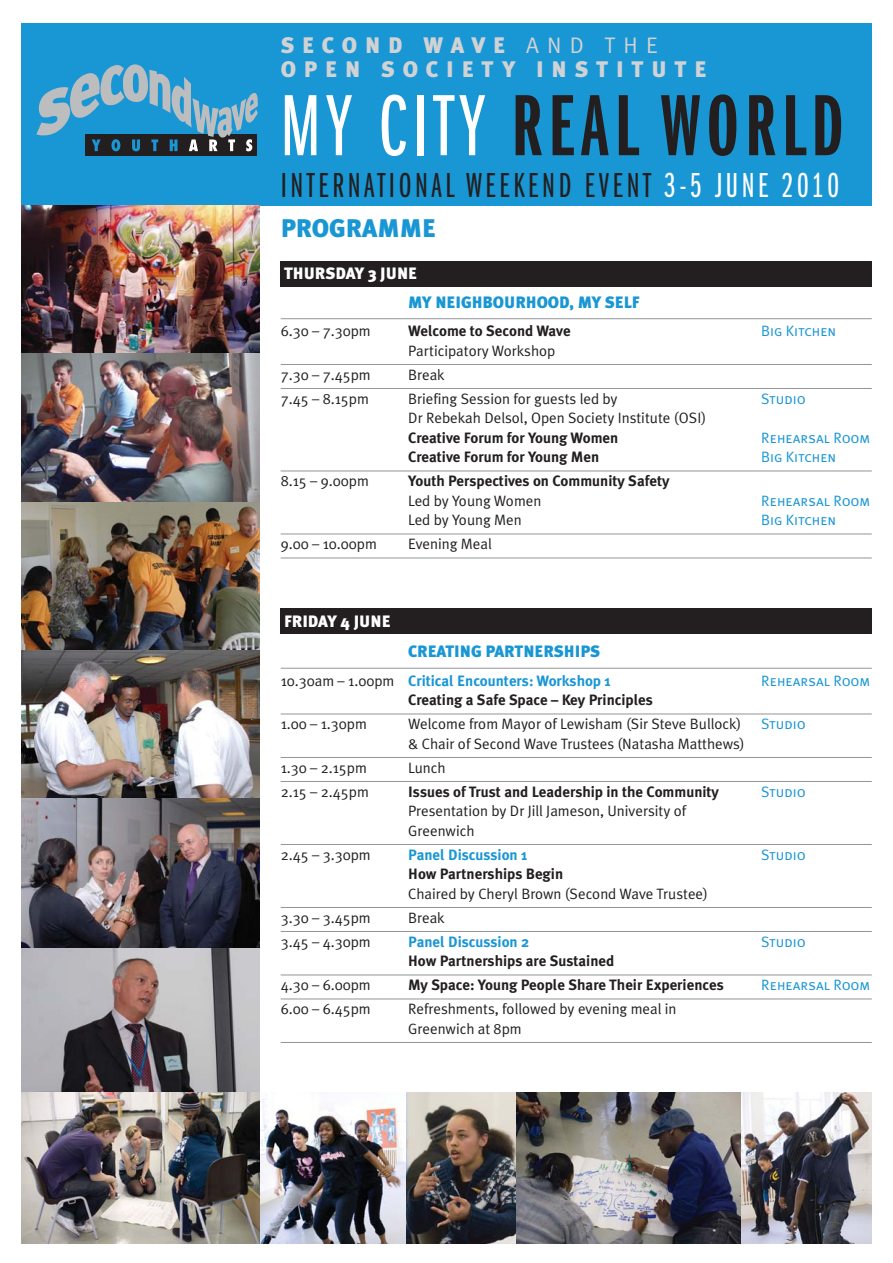
<style>
.page{position:relative;width:893px;height:1263px;background:#fff}
.page>*{position:absolute;margin:0;border:0;box-sizing:border-box;transform-origin:0 0}
.t1{font:90px "Franklin Gothic Demi X Cmpr";letter-spacing:.07em;color:#231f20}
.t2{font:36px "Franklin Gothic Book X Cmpr";letter-spacing:.1em;color:#231f20}
.t3{font:900 25.5px "Meta Plus";color:#1996d4}
.t4{font:900 22.5px/24px "Meta Plus";letter-spacing:.35em;color:#d1d2d4}
.t5{font:900 16.5px "Meta Plus";color:#1996d4}
.t6{font:900 16.5px "Meta Plus";color:#fff}
.t7{font:15px/19.5px "Meta Plus Normal";color:#231f20}
.t8{font:700 15px "Meta Plus";color:#231f20}
.t9{font:15px "Meta Plus Normal Caps";color:#1996d4}
.t10{font:700 15px "Meta Plus";color:#1996d4}
.s1{font-family:"Meta Plus Normal";font-weight:400}
.s2{font-family:"Franklin Gothic Book X Cmpr";color:#fff}
.s3{color:#fff}
.s4{font-family:"Meta Plus Normal";font-weight:400;color:#231f20}
</style>
<div class="page">
<div style="left:21px;top:23px;width:851px;height:183px;background:#1996d4"></div>
<div style="left:281px;top:261px;width:591px;height:25px;background:#231f20"></div>
<div style="left:281px;top:608px;width:591px;height:26px;background:#231f20"></div>
<hr style="left:281px;top:318px;width:591px;height:1px;background:#939598">
<hr style="left:281px;top:364px;width:591px;height:1px;background:#939598">
<hr style="left:281px;top:388px;width:591px;height:1px;background:#939598">
<hr style="left:281px;top:471px;width:591px;height:1px;background:#939598">
<hr style="left:281px;top:534px;width:591px;height:1px;background:#939598">
<hr style="left:281px;top:558px;width:591px;height:1px;background:#939598">
<hr style="left:281px;top:668px;width:591px;height:1px;background:#939598">
<hr style="left:281px;top:714px;width:591px;height:1px;background:#939598">
<hr style="left:281px;top:757px;width:591px;height:1px;background:#939598">
<hr style="left:281px;top:781px;width:591px;height:1px;background:#939598">
<hr style="left:281px;top:844px;width:591px;height:1px;background:#939598">
<hr style="left:281px;top:907px;width:591px;height:1px;background:#939598">
<hr style="left:281px;top:931px;width:591px;height:1px;background:#939598">
<hr style="left:281px;top:975px;width:591px;height:1px;background:#939598">
<hr style="left:281px;top:999px;width:591px;height:1px;background:#939598">
<hr style="left:281px;top:1042px;width:591px;height:1px;background:#939598">
<img style="left:21px;top:948px;width:238px;height:144px">
<img style="left:406px;top:1092px;width:111px;height:151px">
<img style="left:741px;top:1092px;width:131px;height:151px">
<img style="left:259px;top:1092px;width:147px;height:151px">
<img style="left:21px;top:1092px;width:238px;height:151px">
<img style="left:517px;top:1092px;width:224px;height:151px">
<img style="left:21px;top:206px;width:238px;height:147px">
<img style="left:21px;top:502px;width:238px;height:149px">
<img style="left:21px;top:353px;width:238px;height:149px">
<img style="left:21px;top:651px;width:238px;height:148px">
<img style="left:21px;top:799px;width:238px;height:149px">
<div style="left:86px;top:135px;width:171px;height:21px;background:#231f20"></div>
<svg style="left:36px;top:64px;width:222px;height:87px"></svg>
<h3 class="t4" style="left:281px;top:35px;width:427px">SECOND WAVE <span class="s1">AND THE<br></span>OPEN SOCIETY INSTITUTE</h3>
<h1 class="t1" style="left:281px;top:95px;width:564px"><span class="s2">MY CITY</span> REAL WORLD</h1>
<h2 class="t2" style="left:281px;top:173px;width:560px">INTERNATIONAL WEEKEND EVENT <span class="s3">3-5 JUNE 2010</span></h2>
<h3 class="t3" style="left:281px;top:218px;width:157px">PROGRAMME</h3>
<p class="t6" style="left:284px;top:267px;width:135px">THURSDAY 3 JUNE</p>
<p class="t5" style="left:408px;top:296px;width:233px">MY NEIGHBOURHOOD, MY SELF</p>
<p class="t7" style="left:281px;top:322px;width:92px">6.30 – 7.30pm</p>
<p class="t8" style="left:408px;top:325px;width:164px">Welcome to Second Wave</p>
<p class="t9" style="left:761px;top:322px;width:77px">Big Kitchen</p>
<p class="t7" style="left:408px;top:342px;width:149px">Participatory Workshop</p>
<p class="t7" style="left:281px;top:366px;width:92px">7.30 – 7.45pm</p>
<p class="t7" style="left:408px;top:366px;width:38px">Break</p>
<p class="t7" style="left:281px;top:390px;width:90px">7.45 – 8.15pm</p>
<p class="t7" style="left:408px;top:390px;width:211px">Briefing Session for guests led by</p>
<p class="t9" style="left:761px;top:390px;width:46px">Studio</p>
<p class="t7" style="left:408px;top:409px;width:299px">Dr Rebekah Delsol, Open Society Institute (OSI)</p>
<p class="t8" style="left:408px;top:432px;width:212px">Creative Forum for Young Women</p>
<p class="t9" style="left:761px;top:429px;width:110px">Rehearsal Room</p>
<p class="t8" style="left:408px;top:451px;width:193px">Creative Forum for Young Men</p>
<p class="t9" style="left:761px;top:448px;width:77px">Big Kitchen</p>
<p class="t7" style="left:281px;top:472px;width:90px">8.15 – 9.00pm</p>
<p class="t8" style="left:408px;top:475px;width:263px">Youth Perspectives on Community Safety</p>
<p class="t7" style="left:408px;top:492px;width:135px">Led by Young Women</p>
<p class="t9" style="left:761px;top:492px;width:110px">Rehearsal Room</p>
<p class="t7" style="left:408px;top:511px;width:115px">Led by Young Men</p>
<p class="t9" style="left:761px;top:511px;width:77px">Big Kitchen</p>
<p class="t7" style="left:281px;top:535px;width:98px">9.00 – 10.00pm</p>
<p class="t7" style="left:408px;top:535px;width:85px">Evening Meal</p>
<p class="t6" style="left:284px;top:615px;width:108px">FRIDAY 4 JUNE</p>
<p class="t5" style="left:408px;top:645px;width:194px">CREATING PARTNERSHIPS</p>
<p class="t10" style="left:281px;top:675px;width:332px"><span class="s4">10.30am – 1.00pm</span> Critical Encounters: Workshop 1</p>
<p class="t9" style="left:761px;top:672px;width:110px">Rehearsal Room</p>
<p class="t8" style="left:408px;top:694px;width:246px">Creating a Safe Space – Key Principles</p>
<p class="t7" style="left:281px;top:715px;width:88px">1.00 – 1.30pm</p>
<p class="t7" style="left:408px;top:715px;width:335px">Welcome from Mayor of Lewisham (Sir Steve Bullock)</p>
<p class="t9" style="left:761px;top:715px;width:46px">Studio</p>
<p class="t7" style="left:408px;top:735px;width:338px">&amp; Chair of Second Wave Trustees (Natasha Matthews)</p>
<p class="t7" style="left:281px;top:759px;width:88px">1.30 – 2.15pm</p>
<p class="t7" style="left:408px;top:759px;width:39px">Lunch</p>
<p class="t7" style="left:281px;top:783px;width:90px">2.15 – 2.45pm</p>
<p class="t8" style="left:408px;top:786px;width:312px">Issues of Trust and Leadership in the Community</p>
<p class="t9" style="left:761px;top:783px;width:46px">Studio</p>
<p class="t7" style="left:408px;top:802px;width:279px">Presentation by Dr Jill Jameson, University of<br>Greenwich</p>
<p class="t7" style="left:281px;top:846px;width:92px">2.45 – 3.30pm</p>
<p class="t10" style="left:408px;top:849px;width:121px">Panel Discussion 1</p>
<p class="t9" style="left:761px;top:846px;width:46px">Studio</p>
<p class="t8" style="left:408px;top:868px;width:156px">How Partnerships Begin</p>
<p class="t7" style="left:408px;top:885px;width:301px">Chaired by Cheryl Brown (Second Wave Trustee)</p>
<p class="t7" style="left:281px;top:909px;width:92px">3.30 – 3.45pm</p>
<p class="t7" style="left:408px;top:909px;width:38px">Break</p>
<p class="t7" style="left:281px;top:933px;width:92px">3.45 – 4.30pm</p>
<p class="t10" style="left:408px;top:936px;width:122px">Panel Discussion 2</p>
<p class="t9" style="left:761px;top:933px;width:46px">Studio</p>
<p class="t8" style="left:408px;top:955px;width:208px">How Partnerships are Sustained</p>
<p class="t7" style="left:281px;top:976px;width:92px">4.30 – 6.00pm</p>
<p class="t8" style="left:408px;top:979px;width:317px">My Space: Young People Share Their Experiences</p>
<p class="t9" style="left:761px;top:976px;width:110px">Rehearsal Room</p>
<p class="t7" style="left:281px;top:1000px;width:92px">6.00 – 6.45pm</p>
<p class="t7" style="left:408px;top:1000px;width:270px">Refreshments, followed by evening meal in<br>Greenwich at 8pm</p>
</div>
